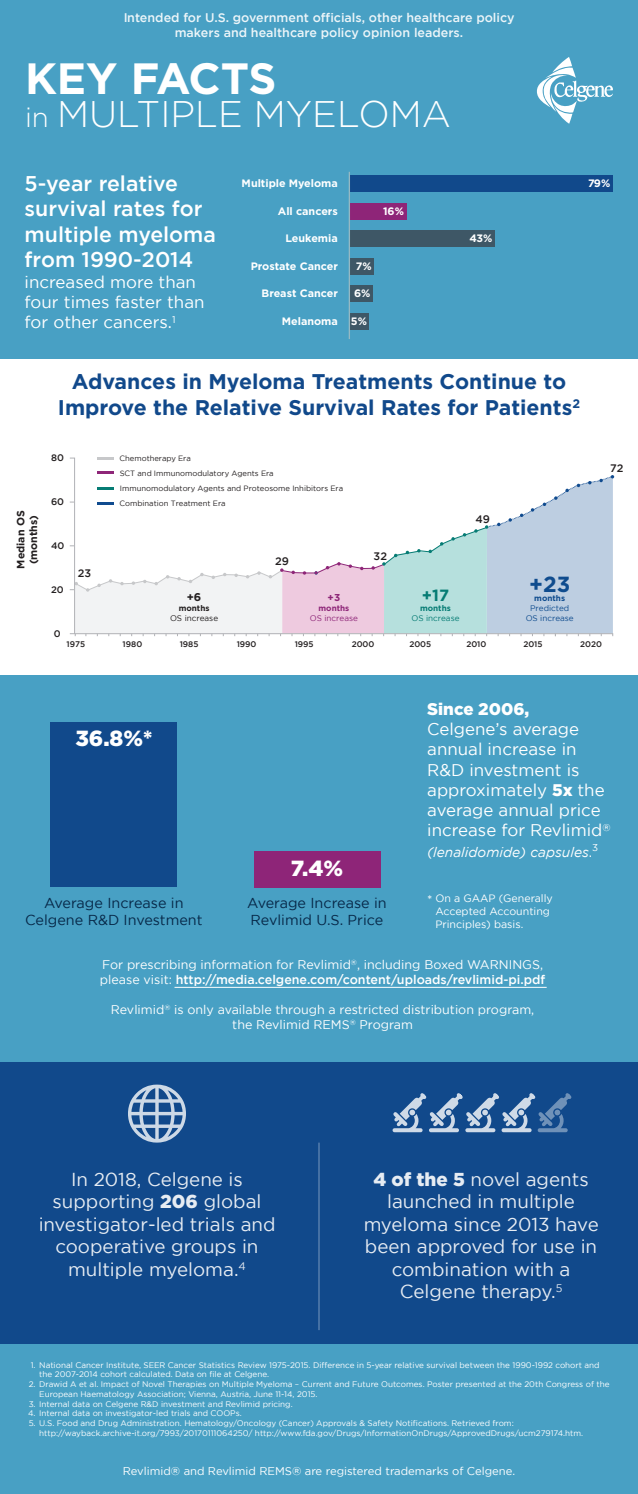
<style>
.page{position:relative;width:638px;height:1494px;background:#48a0c4}
.page>*{position:absolute;margin:0;border:0;box-sizing:border-box;transform-origin:0 0}
.t1{font:700 43.75px "Gotham";letter-spacing:-.01em;color:#fff}
.t2{font:300 36.88px "Gotham";color:#fff}
.t3{font:900 21.88px "Gotham";color:#fff}
.t4{font:700 21.88px "Gotham";color:#0f4c8e}
.t5{font:700 21.25px/25.5px "Gotham";color:#11498b;text-align:center}
.t6{font:500 21.25px/25.5px "Gotham";color:#fff}
.t7{font:18.75px/22.5px "Gotham";color:#fff;text-align:center}
.t8{font:16.88px/20.2px "Gotham";color:#fff}
.t9{font:900 16.88px "Gotham";color:#fff}
.t10{font:700 16.25px "Gotham";color:#067c74}
.t11{font:14.38px/17.2px "Gotham";color:#072848;text-align:center}
.t12{font:italic 13.75px "Gotham";color:#fff}
.t13{font:12.5px/15px "Gotham";color:#fff}
.t14{font:500 12.5px/15px "Gotham";color:#fff;text-align:center}
.t15{font:11.25px "Gotham";color:#fff}
.t16{font:700 11.25px "Gotham";color:#231f20}
.t17{font:500 10.88px "Gotham";color:#231f20}
.t18{font:700 10.75px "Gotham";color:#fff}
.t19{font:10.62px/12.8px "Gotham";color:#fff}
.t20{font:700 10.62px/12.8px "Gotham";color:#231f20;text-align:center}
.t21{font:700 10px "Gotham";color:#8e2678}
.t22{font:500 9.5px "Gotham";color:#231f20}
.t23{font:8.12px "Gotham";color:#fff}
.t24{font:500 8.12px "Gotham";color:#231f20}
.t25{font:8.12px/9.8px "Gotham";color:#0f4c8e;text-align:center}
.t26{font:8.12px "Gotham";color:#231f20}
.t27{font:8.12px "Gotham";color:#8e2678}
.t28{font:8.12px "Gotham";color:#067c74}
.t29{font:700 8.12px "Gotham";color:#231f20}
.t30{font:700 8.12px "Gotham";color:#8e2678}
.t31{font:700 8.12px "Gotham";color:#067c74}
.t32{font:700 8.12px "Gotham";color:#0f4c8e}
.t33{font:7.69px/14.4px "Gotham";color:#231f20}
.s1{font-size:27.69px}
.s2{font-weight:900}
.s3{font-style:normal}
.s4{font-size:12.5px}
.s5{font-weight:500}
</style>
<div class="page">
<div style="left:0;top:359px;width:638px;height:316px;background:#fff"></div>
<div style="left:0;top:1062px;width:638px;height:282px;background:#11498b"></div>
<div style="left:349px;top:175px;width:263px;height:17px;background:#11498b"></div>
<div style="left:349px;top:203px;width:57px;height:17px;background:#8e2578"></div>
<div style="left:349px;top:230px;width:146px;height:17px;background:#3e5766"></div>
<div style="left:349px;top:258px;width:25px;height:16px;background:#3e5766"></div>
<div style="left:349px;top:285px;width:24px;height:17px;background:#3e5766"></div>
<div style="left:349px;top:313px;width:19px;height:16px;background:#3e5766"></div>
<hr style="left:348px;top:172px;width:2px;height:167px;background:#94b8c3">
<svg style="left:537px;top:57px;width:75px;height:67px"></svg>
<svg style="left:70px;top:472px;width:544px;height:164px"></svg>
<hr style="left:97px;top:457px;width:17px;height:3px;background:#c7c8ca">
<div style="left:51px;top:722px;width:126px;height:165px;background:#11498b"></div>
<div style="left:254px;top:851px;width:126px;height:36px;background:#8e2578"></div>
<svg style="left:128px;top:1084px;width:58px;height:58px"></svg>
<svg style="left:392px;top:1093px;width:179px;height:39px"></svg>
<hr style="left:318px;top:1142px;width:1px;height:188px;background:#fff">
<hr style="left:174px;top:987px;width:372px;height:1px;background:#fff">
<h3 class="t14" style="left:123px;top:9px;width:393px">Intended for U.S. government officials, other healthcare policy makers and healthcare policy opinion leaders.</h3>
<h1 class="t1" style="left:25px;top:53px;width:253px">KEY FACTS</h1>
<h2 class="t2" style="left:25px;top:94px;width:427px"><span class="s1">in</span> MULTIPLE MYELOMA</h2>
<h3 class="t6" style="left:25px;top:170px;width:193px">5-year relative survival rates for multiple myeloma from 1990-2014</h3>
<h3 class="t8" style="left:25px;top:271px;width:181px">increased more than four times faster than for other cancers.<sup>1</sup></h3>
<h3 class="t18" style="left:241px;top:177px;width:98px">Multiple Myeloma</h3>
<h3 class="t18" style="left:278px;top:205px;width:61px">All cancers</h3>
<h3 class="t18" style="left:285px;top:232px;width:54px">Leukemia</h3>
<h3 class="t18" style="left:251px;top:260px;width:89px">Prostate Cancer</h3>
<h3 class="t18" style="left:261px;top:287px;width:78px">Breast Cancer</h3>
<h3 class="t18" style="left:282px;top:315px;width:58px">Melanoma</h3>
<h3 class="t18" style="left:383px;top:205px;width:22px">16%</h3>
<h3 class="t18" style="left:356px;top:260px;width:17px">7%</h3>
<h3 class="t18" style="left:354px;top:287px;width:18px">6%</h3>
<h3 class="t18" style="left:351px;top:315px;width:18px">5%</h3>
<h3 class="t18" style="left:469px;top:232px;width:25px">43%</h3>
<h3 class="t18" style="left:588px;top:177px;width:24px">79%</h3>
<h3 class="t5" style="left:58px;top:368px;width:523px">Advances in Myeloma Treatments Continue to<br>Improve the Relative Survival Rates for Patients<sup>2</sup></h3>
<p class="t22" style="left:51px;top:452px;width:14px">80</p>
<p class="t22" style="left:51px;top:496px;width:15px">60</p>
<p class="t22" style="left:51px;top:540px;width:15px">40</p>
<p class="t22" style="left:51px;top:584px;width:14px">20</p>
<p class="t22" style="left:54px;top:628px;width:8px">0</p>
<p class="t33" style="left:119px;top:451px;width:156px">Chemotherapy Era<br>SCT and Immunomodulatory Agents Era</p>
<p class="t33" style="left:119px;top:480px;width:225px;line-height:14.9px">Immunomodulatory Agents and Proteosome Inhibitors Era<br>Combination Treatment Era</p>
<h3 class="t20" style="left:14px;top:569px;width:60px;rotate:-90deg">Median OS (months)</h3>
<h3 class="t17" style="left:475px;top:513px;width:16px">49</h3>
<h3 class="t17" style="left:373px;top:550px;width:15px">32</h3>
<h3 class="t17" style="left:275px;top:555px;width:15px">29</h3>
<h3 class="t17" style="left:78px;top:567px;width:15px">23</h3>
<h3 class="t10" style="left:421px;top:586px;width:29px">+17</h3>
<p class="t31" style="left:420px;top:604px;width:32px">months</p>
<p class="t28" style="left:411px;top:613px;width:50px">OS increase</p>
<h3 class="t16" style="left:187px;top:591px;width:16px">+6</h3>
<p class="t29" style="left:179px;top:604px;width:32px">months</p>
<p class="t26" style="left:170px;top:613px;width:50px">OS increase</p>
<p class="t21" style="left:327px;top:592px;width:14px">+3</p>
<p class="t30" style="left:318px;top:604px;width:32px">months</p>
<p class="t27" style="left:310px;top:613px;width:50px">OS increase</p>
<h3 class="t4" style="left:529px;top:571px;width:43px">+23</h3>
<p class="t32" style="left:534px;top:594px;width:32px">months</p>
<p class="t25" style="left:525px;top:603px;width:50px">Predicted<br>OS increase</p>
<h3 class="t17" style="left:610px;top:462px;width:15px">72</h3>
<p class="t24" style="left:67px;top:639px;width:20px">1975</p>
<p class="t24" style="left:123px;top:639px;width:21px">1980</p>
<p class="t24" style="left:180px;top:639px;width:20px">1985</p>
<p class="t24" style="left:237px;top:639px;width:21px">1990</p>
<p class="t24" style="left:294px;top:639px;width:20px">1995</p>
<p class="t24" style="left:351px;top:639px;width:24px">2000</p>
<p class="t24" style="left:409px;top:639px;width:23px">2005</p>
<p class="t24" style="left:466px;top:639px;width:21px">2010</p>
<p class="t24" style="left:523px;top:639px;width:21px">2015</p>
<p class="t24" style="left:580px;top:639px;width:23px">2020</p>
<h3 class="t9" style="left:427px;top:699px;width:104px">Since 2006,</h3>
<h3 class="t8" style="left:427px;top:719px;width:185px">Celgene’s average annual increase in<br>R&amp;D investment is approximately <span class="s2">5x</span> the average annual price increase for Revlimid<sup>®</sup></h3>
<h3 class="t12" style="left:427px;top:844px;width:172px">(lenalidomide) capsules<span class="s3">.</span><sup>3</sup></h3>
<h3 class="t19" style="left:435px;top:892px;width:119px;text-indent:-8px"><span class="s4">*</span> On a GAAP (Generally<br>Accepted Accounting<br>Principles) basis.</h3>
<h3 class="t13" style="left:100px;top:957px;width:446px">For prescribing information for Revlimid<sup>®</sup>, including Boxed WARNINGS, please visit: <span class="s5">http://media.celgene.com/content/uploads/revlimid-pi.pdf</span></h3>
<h3 class="t13" style="left:111px;top:1002px;width:424px;text-align:center">Revlimid<sup>®</sup> is only available through a restricted distribution program, the Revlimid REMS<sup>®</sup> Program</h3>
<h3 class="t3" style="left:75px;top:726px;width:79px">36.8%*</h3>
<h3 class="t3" style="left:291px;top:855px;width:54px">7.4%</h3>
<h3 class="t11" style="left:25px;top:894px;width:179px">Average Increase in<br>Celgene R&amp;D Investment</h3>
<h3 class="t11" style="left:247px;top:894px;width:141px;text-align:left">Average Increase in<br>Revlimid U.S. Price</h3>
<h3 class="t7" style="left:38px;top:1167px;width:238px">In 2018, Celgene is supporting <span class="s2">206</span> global investigator-led trials and cooperative groups in multiple myeloma.<sup>4</sup></h3>
<h3 class="t7" style="left:363px;top:1167px;width:237px"><span class="s2">4 of the 5</span> novel agents launched in multiple myeloma since 2013 have been approved for use in combination with a<br>Celgene therapy.<sup>5</sup></h3>
<p class="t23" style="left:31px;top:1360px;width:570px">1. National Cancer Institute, SEER Cancer Statistics Review 1975-2015. Difference in 5-year relative survival between the 1990-1992 cohort and</p>
<p class="t23" style="left:29px;top:1380px;width:582px">2. Drawid A et al. Impact of Novel Therapies on Multiple Myeloma – Current and Future Outcomes. Poster presented at the 20th Congress of the</p>
<p class="t23" style="left:29px;top:1399px;width:265px">3. Internal data on Celgene R&amp;D investment and Revlimid pricing.</p>
<p class="t23" style="left:28px;top:1409px;width:215px">4. Internal data on investigator-led trials and COOPs.</p>
<p class="t23" style="left:29px;top:1419px;width:486px">5. U.S. Food and Drug Administration. Hematology/Oncology (Cancer) Approvals &amp; Safety Notifications. Retrieved from:</p>
<p class="t23" style="left:39px;top:1370px;width:231px">the 2007-2014 cohort calculated. Data on file at Celgene.</p>
<p class="t23" style="left:39px;top:1389px;width:280px">European Haematology Association; Vienna, Austria, June 11-14, 2015.</p>
<p class="t23" style="left:39px;top:1428px;width:545px">http://wayback.archive-it.org/7993/20170111064250/ http://www.fda.gov/Drugs/InformationOnDrugs/ApprovedDrugs/ucm279174.htm.</p>
<h3 class="t15" style="left:123px;top:1465px;width:393px">Revlimid® and Revlimid REMS® are registered trademarks of Celgene.</h3>
</div>
